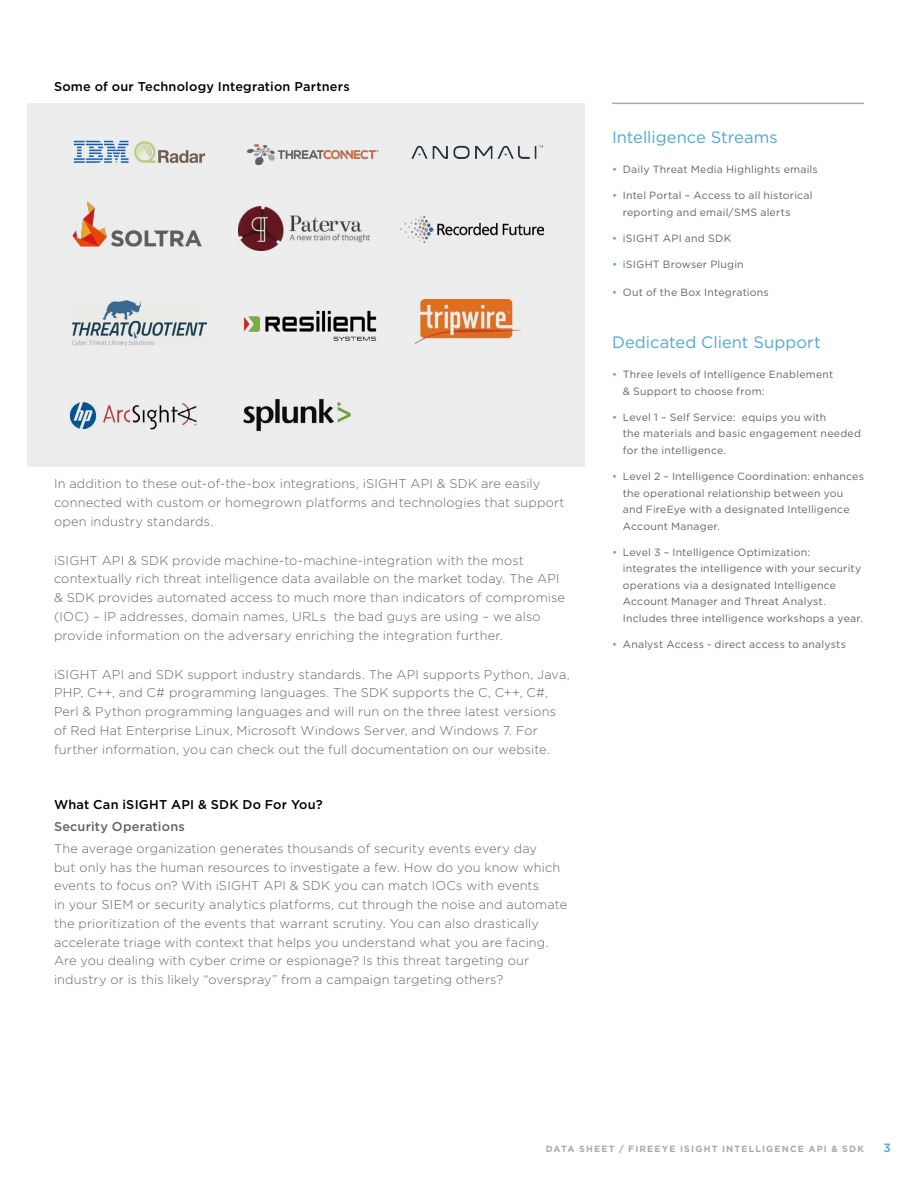
<style>
.page{position:relative;width:918px;height:1188px;background:#fff}
.page>*{position:absolute;margin:0;border:0;box-sizing:border-box;transform-origin:0 0}
.t1{font:16.5px "Gotham";color:#4da8d4}
.t2{font:300 12.75px/18.8px "Gotham";letter-spacing:.01em;color:#636466}
.t3{font:500 12.75px "Gotham";letter-spacing:.015em;color:#000}
.t4{font:500 12.75px "Gotham";letter-spacing:.015em;color:#636466}
.t5{font:500 12px "Gotham";color:#4da8d4}
.t6{font:10.5px/16.5px "Gotham";letter-spacing:.02em;color:#636466}
.t7{font:700 9px "Gotham";letter-spacing:.13em;color:#a7a9ac}
.s1{color:#4da8d4}
</style>
<div class="page">
<hr style="left:612px;top:103px;width:252px;height:1px;background:#a7a9ac">
<div style="left:27px;top:103px;width:558px;height:364px;background:#ededee"></div>
<img style="left:73px;top:140px;width:133px;height:23px">
<img style="left:247px;top:144px;width:131px;height:21px">
<img style="left:411px;top:145px;width:131px;height:13px">
<img style="left:69px;top:402px;width:128px;height:28px">
<img style="left:72px;top:201px;width:130px;height:45px">
<img style="left:239px;top:207px;width:130px;height:44px">
<img style="left:400px;top:217px;width:144px;height:26px">
<img style="left:243px;top:310px;width:134px;height:31px">
<img style="left:243px;top:399px;width:108px;height:33px">
<img style="left:72px;top:301px;width:134px;height:45px">
<img style="left:416px;top:300px;width:105px;height:44px">
<p class="t3" style="left:54px;top:78px;width:297px">Some of our Technology Integration Partners</p>
<p class="t2" style="left:54px;top:474px;width:512px">In addition to these out-of-the-box integrations, iSIGHT API &amp; SDK are easily connected with custom or homegrown platforms and technologies that support open industry standards.</p>
<p class="t2" style="left:54px;top:550px;width:513px">iSIGHT API &amp; SDK provide machine-to-machine-integration with the most contextually rich threat intelligence data available on the market today. The API &amp; SDK provides automated access to much more than indicators of compromise (IOC) – IP addresses, domain names, URLs the bad guys are using – we also provide information on the adversary enriching the integration further.</p>
<p class="t2" style="left:54px;top:664px;width:517px">iSIGHT API and SDK support industry standards. The API supports Python, Java, PHP, C++, and C# programming languages. The SDK supports the C, C++, C#, Perl &amp; Python programming languages and will run on the three latest versions of Red Hat Enterprise Linux, Microsoft Windows Server, and Windows 7. For further information, you can check out the full documentation on our website.</p>
<p class="t3" style="left:54px;top:796px;width:270px">What Can iSIGHT API &amp; SDK Do For You?</p>
<p class="t4" style="left:54px;top:818px;width:132px">Security Operations</p>
<p class="t2" style="left:54px;top:839px;width:515px">The average organization generates thousands of security events every day<br>but only has the human resources to investigate a few. How do you know which events to focus on? With iSIGHT API &amp; SDK you can match IOCs with events<br>in your SIEM or security analytics platforms, cut through the noise and automate the prioritization of the events that warrant scrutiny. You can also drastically accelerate triage with context that helps you understand what you are facing.<br>Are you dealing with cyber crime or espionage? Is this threat targeting our industry or is this likely “overspray” from a campaign targeting others?</p>
<p class="t1" style="left:612px;top:126px;width:167px">Intelligence Streams</p>
<p class="t6" style="left:612px;top:161px;width:207px"><span class="s1">•</span> Daily Threat Media Highlights emails</p>
<p class="t6" style="left:623px;top:187px;width:191px;text-indent:-11px"><span class="s1">•</span> Intel Portal – Access to all historical reporting and email/SMS alerts</p>
<p class="t6" style="left:612px;top:230px;width:121px"><span class="s1">•</span> iSIGHT API and SDK</p>
<p class="t6" style="left:612px;top:256px;width:133px"><span class="s1">•</span> iSIGHT Browser Plugin</p>
<p class="t6" style="left:612px;top:283px;width:158px"><span class="s1">•</span> Out of the Box Integrations</p>
<p class="t1" style="left:612px;top:332px;width:210px">Dedicated Client Support</p>
<p class="t6" style="left:623px;top:366px;width:212px;text-indent:-11px"><span class="s1">•</span> Three levels of Intelligence Enablement &amp; Support to choose from:</p>
<p class="t6" style="left:623px;top:409px;width:240px;text-indent:-11px"><span class="s1">•</span> Level 1 – Self Service: equips you with<br>the materials and basic engagement needed for the intelligence.</p>
<p class="t6" style="left:623px;top:468px;width:243px;text-indent:-11px"><span class="s1">•</span> Level 2 – Intelligence Coordination: enhances the operational relationship between you and FireEye with a designated Intelligence Account Manager.</p>
<p class="t6" style="left:623px;top:544px;width:242px;text-indent:-11px"><span class="s1">•</span> Level 3 – Intelligence Optimization: integrates the intelligence with your security operations via a designated Intelligence Account Manager and Threat Analyst.<br>Includes three intelligence workshops a year.</p>
<p class="t6" style="left:612px;top:636px;width:236px"><span class="s1">•</span> Analyst Access - direct access to analysts</p>
<p class="t7" style="left:546px;top:1143px;width:320px">DATA SHEET / FIREEYE ISIGHT INTELLIGENCE API &amp; SDK</p>
<p class="t5" style="left:884px;top:1140px;width:9px">3</p>
</div>
